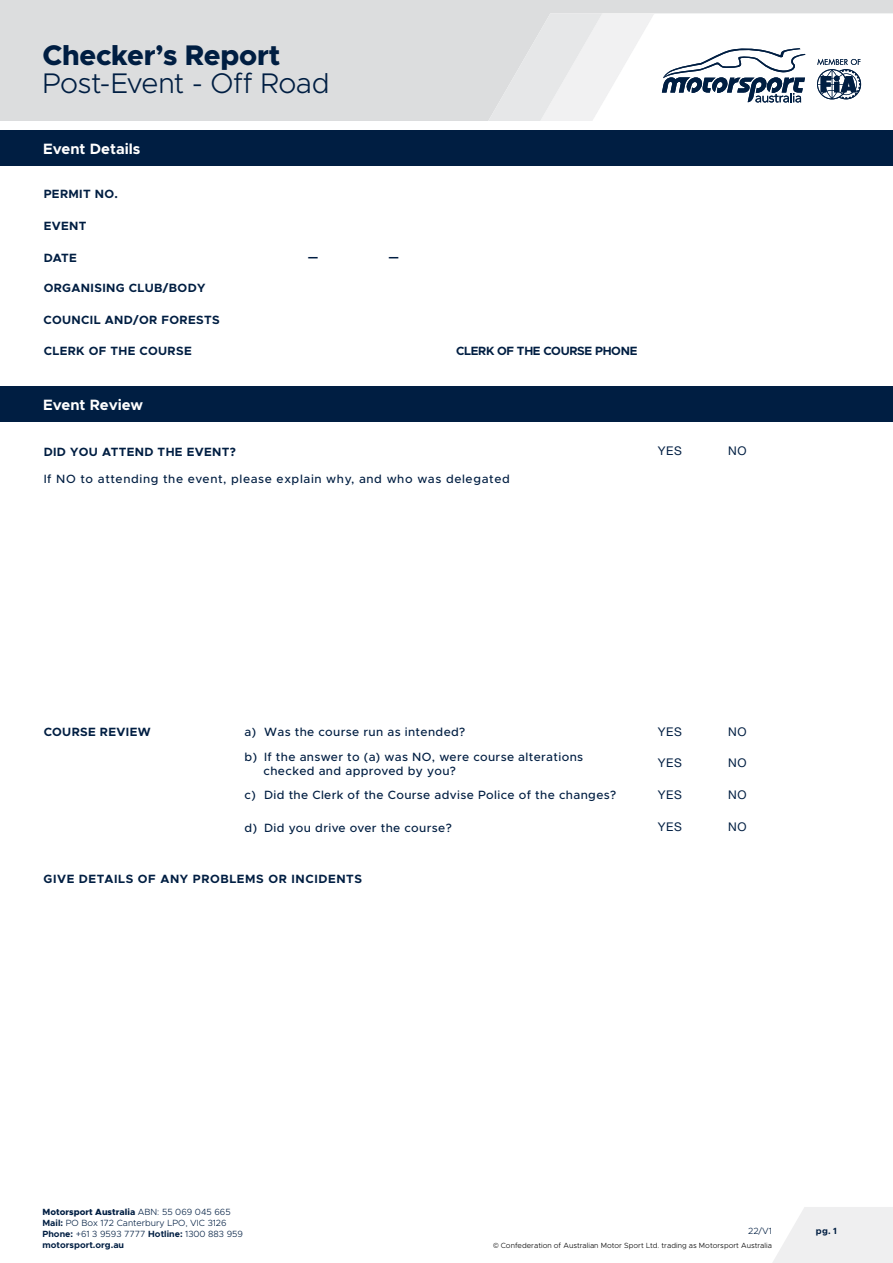
<style>
.page{position:relative;width:893px;height:1263px;background:#fff}
.page>*{position:absolute;margin:0;border:0;box-sizing:border-box;transform-origin:0 0}
.t1{font:300 28.5px "Metropolis";letter-spacing:-.02em;color:#001e42}
.t2{font:800 28.5px "Metropolis";letter-spacing:-.01em;color:#001e42}
.t3{font:700 15px "Metropolis";color:#fff}
.t4{font:500 12px/14.4px "Metropolis";letter-spacing:.03em;color:#001e42}
.t5{font:700 12px "Metropolis";letter-spacing:.03em;color:#001e42}
.t6{font:500 12px "Metropolis";letter-spacing:.05em;color:#001e42}
.t7{font:700 12px "Metropolis";letter-spacing:.05em;color:#001e42}
.t8{font:12px "Helvetica Neue LT Std";letter-spacing:.05em;color:#001e42}
.t9{font:700 12px "Metropolis";letter-spacing:-.025em;color:#001e42}
.t10{font:300 9px/10.8px "Metropolis";color:#001e42}
.t11{font:700 9px "Metropolis";color:#001e42}
.t12{font:300 7.5px "Metropolis";color:#000}
.s1{font-weight:800}
.s2{font-weight:700}
.s3{font-family:"Montserrat"}
</style>
<div class="page">
<svg style="left:773px;top:1207px;width:120px;height:56px"></svg>
<svg style="left:0;top:0;width:893px;height:120px;fill:#dcddde"></svg>
<svg style="left:483px;top:13px;width:171px;height:107px"></svg>
<div style="left:0;top:130px;width:893px;height:36px;background:#001e42"></div>
<div style="left:0;top:386px;width:893px;height:36px;background:#001e42"></div>
<h1 class="t2" style="left:43px;top:37px;width:239px">Checker’s Report</h1>
<h1 class="t1" style="left:43px;top:66px;width:289px">Post-Event - Off Road</h1>
<p class="t3" style="left:43px;top:139px;width:99px">Event Details</p>
<p class="t5" style="left:44px;top:186px;width:76px">PERMIT NO.</p>
<p class="t5" style="left:44px;top:218px;width:44px">EVENT</p>
<p class="t5" style="left:44px;top:251px;width:35px">DATE</p>
<p class="t5" style="left:44px;top:281px;width:163px">ORGANISING CLUB/BODY</p>
<p class="t5" style="left:43px;top:312px;width:178px">COUNCIL AND/OR FORESTS</p>
<p class="t5" style="left:44px;top:343px;width:150px">CLERK OF THE COURSE</p>
<p class="t3" style="left:43px;top:395px;width:101px">Event Review</p>
<p class="t5" style="left:44px;top:444px;width:194px">DID YOU ATTEND THE EVENT?</p>
<p class="t5" style="left:308px;top:249px;width:12px">—</p>
<p class="t5" style="left:388px;top:249px;width:12px">—</p>
<p class="t9" style="left:456px;top:344px;width:183px">CLERK OF THE COURSE PHONE</p>
<p class="t6" style="left:44px;top:472px;width:468px">If NO to attending the event, please explain why, and who was delegated</p>
<p class="t8" style="left:658px;top:444px;width:26px">YES</p>
<p class="t8" style="left:728px;top:444px;width:20px">NO</p>
<p class="t5" style="left:44px;top:724px;width:108px">COURSE REVIEW</p>
<p class="t4" style="left:245px;top:725px;width:222px">a) Was the course run as intended?</p>
<p class="t4" style="left:264px;top:749px;width:321px;text-indent:-19px">b) If the answer to (a) was NO, were course alterations checked and approved by you?</p>
<p class="t4" style="left:245px;top:788px;width:373px">c) Did the Clerk of the Course advise Police of the changes?</p>
<p class="t4" style="left:245px;top:820px;width:209px">d) Did you drive over the course?</p>
<p class="t7" style="left:43px;top:871px;width:320px">GIVE DETAILS OF ANY PROBLEMS OR INCIDENTS</p>
<p class="t8" style="left:658px;top:724px;width:26px">YES</p>
<p class="t8" style="left:658px;top:755px;width:26px">YES</p>
<p class="t8" style="left:658px;top:787px;width:26px">YES</p>
<p class="t8" style="left:658px;top:820px;width:26px">YES</p>
<p class="t8" style="left:728px;top:724px;width:20px">NO</p>
<p class="t8" style="left:728px;top:755px;width:20px">NO</p>
<p class="t8" style="left:728px;top:787px;width:20px">NO</p>
<p class="t8" style="left:728px;top:820px;width:20px">NO</p>
<p class="t10" style="left:43px;top:1207px;width:202px"><span class="s1">Motorsport Australia</span> ABN: 55 069 045 665<br><span class="s2">Mail:</span> PO Box 172 Canterbury LPO, VIC 3126<br><span class="s2">Phone:</span> +61 3 9593 7777 <span class="s2">Hotline:</span> 1300 883 959 <span class="s2">motorsport.org.au</span></p>
<p class="t10" style="left:748px;top:1225px;width:25px">22/V1</p>
<p class="t12" style="left:493px;top:1240px;width:280px"><span class="s3">©</span> Confederation of Australian Motor Sport Ltd. trading as Motorsport Australia</p>
<p class="t11" style="left:816px;top:1225px;width:23px">pg. 1</p>
</div>
